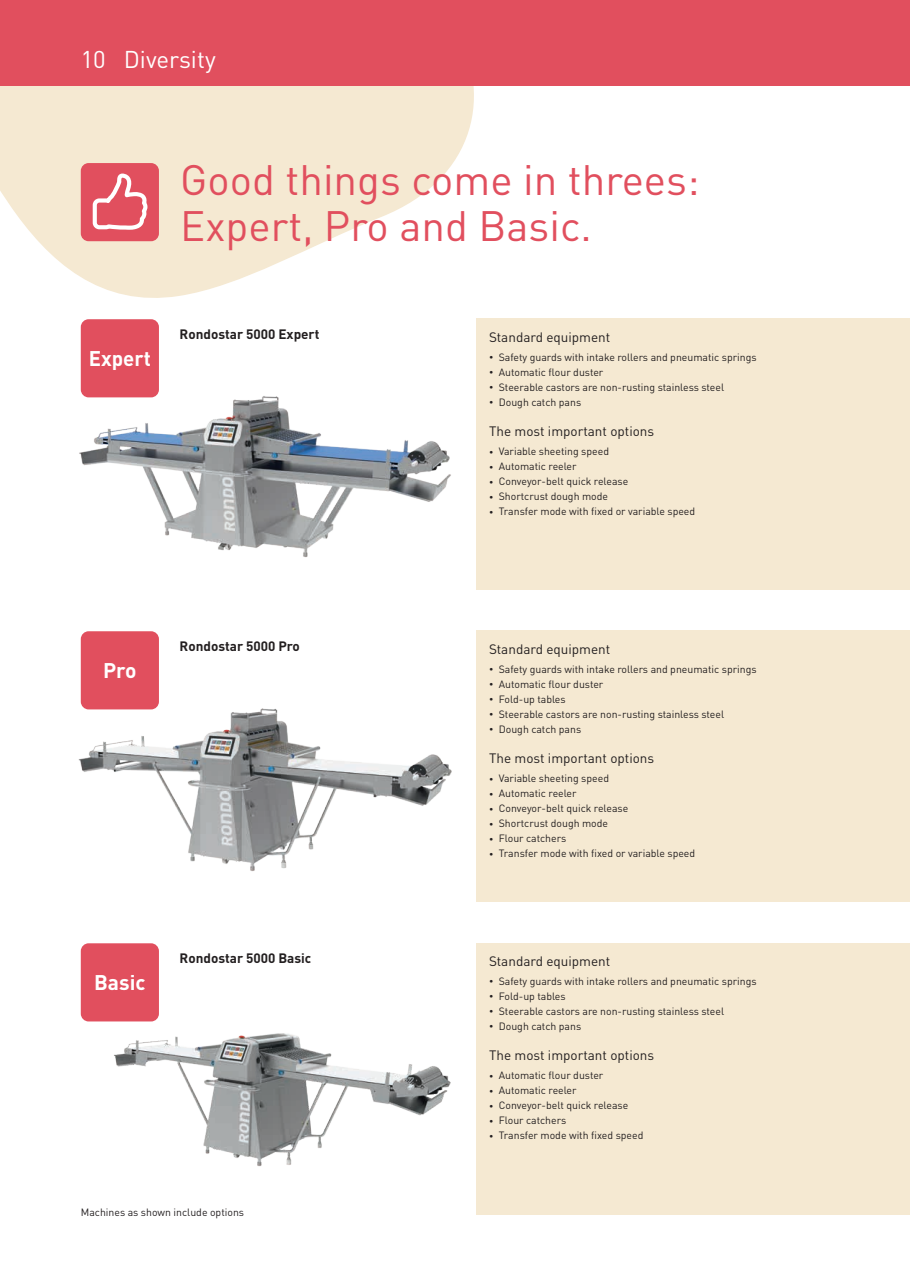
<style>
.page{position:relative;width:910px;height:1280px;background:#fff}
.page>*{position:absolute;margin:0;border:0;box-sizing:border-box;transform-origin:0 0}
.t1{font:42px/45.8px "DIN Pro";color:#e14f5e}
.t2{font:24px "DIN Pro";color:#fff}
.t3{font:700 21px "DIN Pro";color:#fff}
.t4{font:13.5px "DIN Pro";color:#231f20}
.t5{font:700 13.5px "DIN Pro";color:#231f20}
.t6{font:10.5px "DIN Pro";color:#231f20}
.s1{font-size:8.25px}
</style>
<div class="page">
<svg style="left:0;top:85px;width:494px;height:235px;fill:#f5e9d2"></svg>
<div style="left:0;top:0;width:910px;height:85px;background:#e14f5e"></div>
<div style="left:81px;top:163px;width:78px;height:78px;background:#e14f5e;border-radius:8px"></div>
<svg style="left:92px;top:173px;width:56px;height:57px"></svg>
<div style="left:81px;top:319px;width:78px;height:78px;background:#e14f5e;border-radius:8px"></div>
<div style="left:81px;top:631px;width:78px;height:78px;background:#e14f5e;border-radius:8px"></div>
<div style="left:81px;top:943px;width:78px;height:78px;background:#e14f5e;border-radius:8px"></div>
<img style="left:79px;top:373px;width:372px;height:185px">
<img style="left:78px;top:685px;width:374px;height:186px">
<img style="left:114px;top:1033px;width:337px;height:134px">
<div style="left:476px;top:319px;width:434px;height:271px;background:#f5e9d2"></div>
<div style="left:476px;top:631px;width:434px;height:271px;background:#f5e9d2"></div>
<div style="left:476px;top:943px;width:434px;height:271px;background:#f5e9d2"></div>
<h2 class="t2" style="left:81px;top:43px;width:136px">10 Diversity</h2>
<h1 class="t1" style="left:180px;top:155px;width:521px">Good things come in threes:<br>Expert, Pro and Basic.</h1>
<h3 class="t3" style="left:89px;top:344px;width:64px">Expert</h3>
<p class="t5" style="left:180px;top:324px;width:141px">Rondostar 5000 Expert</p>
<p class="t4" style="left:489px;top:328px;width:123px">Standard equipment</p>
<p class="t6" style="left:489px;top:350px;width:269px"><span class="s1">•</span> Safety guards with intake rollers and pneumatic springs</p>
<p class="t6" style="left:489px;top:365px;width:116px"><span class="s1">•</span> Automatic flour duster</p>
<p class="t6" style="left:489px;top:380px;width:237px"><span class="s1">•</span> Steerable castors are non-rusting stainless steel</p>
<p class="t6" style="left:489px;top:395px;width:94px"><span class="s1">•</span> Dough catch pans</p>
<p class="t4" style="left:489px;top:422px;width:167px">The most important options</p>
<p class="t6" style="left:489px;top:444px;width:122px"><span class="s1">•</span> Variable sheeting speed</p>
<p class="t6" style="left:489px;top:459px;width:89px"><span class="s1">•</span> Automatic reeler</p>
<p class="t6" style="left:489px;top:474px;width:141px"><span class="s1">•</span> Conveyor-belt quick release</p>
<p class="t6" style="left:489px;top:489px;width:121px"><span class="s1">•</span> Shortcrust dough mode</p>
<p class="t6" style="left:489px;top:504px;width:208px"><span class="s1">•</span> Transfer mode with fixed or variable speed</p>
<h3 class="t3" style="left:103px;top:656px;width:35px">Pro</h3>
<p class="t5" style="left:180px;top:636px;width:122px">Rondostar 5000 Pro</p>
<h3 class="t3" style="left:94px;top:968px;width:53px">Basic</h3>
<p class="t5" style="left:180px;top:948px;width:133px">Rondostar 5000 Basic</p>
<p class="t4" style="left:489px;top:640px;width:123px">Standard equipment</p>
<p class="t6" style="left:489px;top:662px;width:269px"><span class="s1">•</span> Safety guards with intake rollers and pneumatic springs</p>
<p class="t6" style="left:489px;top:677px;width:116px"><span class="s1">•</span> Automatic flour duster</p>
<p class="t6" style="left:489px;top:692px;width:78px"><span class="s1">•</span> Fold-up tables</p>
<p class="t6" style="left:489px;top:707px;width:237px"><span class="s1">•</span> Steerable castors are non-rusting stainless steel</p>
<p class="t6" style="left:489px;top:722px;width:94px"><span class="s1">•</span> Dough catch pans</p>
<p class="t4" style="left:489px;top:749px;width:167px">The most important options</p>
<p class="t6" style="left:489px;top:771px;width:122px"><span class="s1">•</span> Variable sheeting speed</p>
<p class="t6" style="left:489px;top:786px;width:89px"><span class="s1">•</span> Automatic reeler</p>
<p class="t6" style="left:489px;top:801px;width:141px"><span class="s1">•</span> Conveyor-belt quick release</p>
<p class="t6" style="left:489px;top:816px;width:121px"><span class="s1">•</span> Shortcrust dough mode</p>
<p class="t6" style="left:489px;top:831px;width:79px"><span class="s1">•</span> Flour catchers</p>
<p class="t6" style="left:489px;top:846px;width:208px"><span class="s1">•</span> Transfer mode with fixed or variable speed</p>
<p class="t4" style="left:489px;top:952px;width:123px">Standard equipment</p>
<p class="t6" style="left:489px;top:974px;width:269px"><span class="s1">•</span> Safety guards with intake rollers and pneumatic springs</p>
<p class="t6" style="left:489px;top:989px;width:78px"><span class="s1">•</span> Fold-up tables</p>
<p class="t6" style="left:489px;top:1004px;width:237px"><span class="s1">•</span> Steerable castors are non-rusting stainless steel</p>
<p class="t6" style="left:489px;top:1019px;width:94px"><span class="s1">•</span> Dough catch pans</p>
<p class="t4" style="left:489px;top:1046px;width:167px">The most important options</p>
<p class="t6" style="left:489px;top:1068px;width:116px"><span class="s1">•</span> Automatic flour duster</p>
<p class="t6" style="left:489px;top:1083px;width:89px"><span class="s1">•</span> Automatic reeler</p>
<p class="t6" style="left:489px;top:1098px;width:141px"><span class="s1">•</span> Conveyor-belt quick release</p>
<p class="t6" style="left:489px;top:1113px;width:79px"><span class="s1">•</span> Flour catchers</p>
<p class="t6" style="left:489px;top:1128px;width:156px"><span class="s1">•</span> Transfer mode with fixed speed</p>
<p class="t6" style="left:81px;top:1205px;width:165px">Machines as shown include options</p>
</div>
